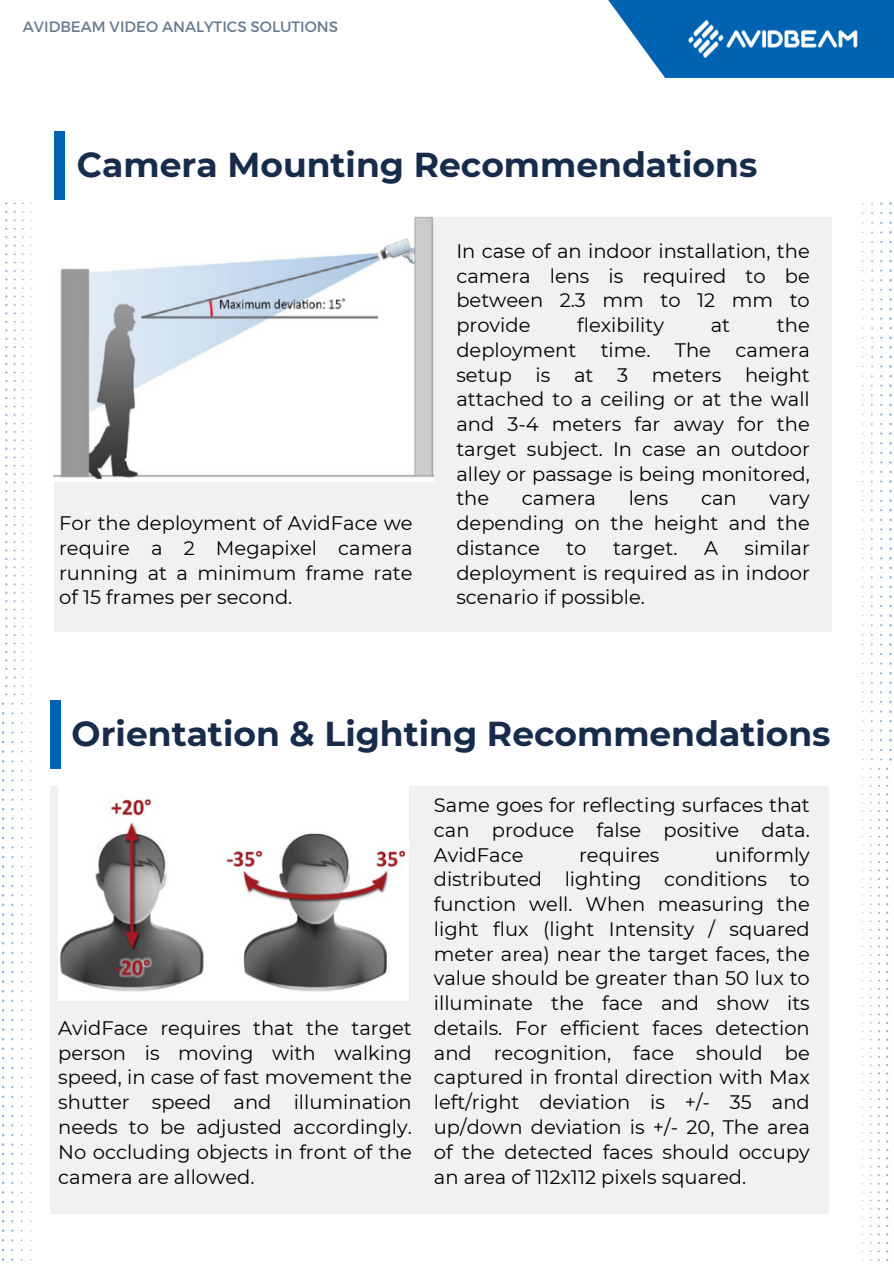
<style>
.page{position:relative;width:894px;height:1264px;background:#fff}
.page>*{position:absolute;margin:0;border:0;box-sizing:border-box;transform-origin:0 0}
.t1{font:700 34.5px "Montserrat";color:#182b4b}
.t2{font:19.5px/24.8px "Montserrat";color:#000;text-align:justify}
.t3{font:15px "Montserrat";color:#012247}
</style>
<div class="page">
<div style="left:54px;top:217px;width:777px;height:414px;background:#f1f1f1"></div>
<div style="left:54px;top:131px;width:10px;height:69px;background:#0063b2"></div>
<img style="left:54px;top:217px;width:379px;height:264px">
<div style="left:50px;top:785px;width:778px;height:428px;background:#f1f1f1"></div>
<div style="left:50px;top:699px;width:11px;height:69px;background:#0063b2"></div>
<img style="left:58px;top:785px;width:350px;height:215px">
<svg style="left:608px;top:0;width:285px;height:78px;fill:#0063b2"></svg>
<img style="left:669px;top:11px;width:207px;height:55px">
<p class="t3" style="left:23px;top:17px;width:317px">AVIDBEAM VIDEO ANALYTICS SOLUTIONS</p>
<p class="t1" style="left:77px;top:144px;width:681px">Camera Mounting Recommendations</p>
<p class="t2" style="left:59px;top:511px;width:355px">For the deployment of AvidFace we require a 2 Megapixel camera running at a minimum frame rate of 15 frames per second.</p>
<p class="t2" style="left:456px;top:238px;width:355px">In case of an indoor installation, the camera lens is required to be between 2.3 mm to 12 mm to provide</p>
<p class="t2" style="left:577px;top:313px;width:88px">flexibility</p>
<p class="t2" style="left:710px;top:313px;width:21px">at</p>
<p class="t2" style="left:776px;top:313px;width:34px">the</p>
<p class="t2" style="left:456px;top:337px;width:121px">deployment</p>
<p class="t2" style="left:600px;top:337px;width:51px">time.</p>
<p class="t2" style="left:674px;top:337px;width:38px">The</p>
<p class="t2" style="left:456px;top:337px;width:355px;text-indent:279px">camera setup is at 3 meters height attached to a ceiling or at the wall and 3-4 meters far away for the target subject. In case an outdoor alley or passage is being monitored, the</p>
<p class="t2" style="left:521px;top:486px;width:76px">camera</p>
<p class="t2" style="left:628px;top:486px;width:41px">lens</p>
<p class="t2" style="left:701px;top:486px;width:37px">can</p>
<p class="t2" style="left:456px;top:486px;width:355px;text-indent:313px">vary depending on the height and the distance</p>
<p class="t2" style="left:456px;top:535px;width:355px;text-indent:288px">similar deployment is required as in indoor scenario if possible.</p>
<p class="t2" style="left:566px;top:535px;width:22px">to</p>
<p class="t2" style="left:612px;top:535px;width:66px">target.</p>
<p class="t2" style="left:703px;top:535px;width:15px">A</p>
<p class="t1" style="left:72px;top:712px;width:760px">Orientation &amp; Lighting Recommendations</p>
<h1 class="t2" style="left:58px;top:1015px;width:355px">AvidFace requires that the target person is moving with walking speed, in case of fast movement the shutter speed and illumination needs to be adjusted accordingly.<br>No occluding objects in front of the camera are allowed.</h1>
<p class="t2" style="left:433px;top:792px;width:377px">Same goes for reflecting surfaces that can produce false positive data.<br>AvidFace</p>
<p class="t2" style="left:433px;top:842px;width:377px;text-indent:281px">uniformly distributed lighting conditions to function well. When measuring the light flux (light Intensity / squared meter area) near the target faces, the value should be greater than 50 lux to illuminate the face and show its details. For efficient faces detection and recognition, face should be captured in frontal direction with Max left/right deviation is +/- 35 and up/down deviation is +/- 20, The area of the detected faces should occupy an area of 112x112 pixels squared.</p>
<p class="t2" style="left:579px;top:842px;width:82px">requires</p>
</div>
